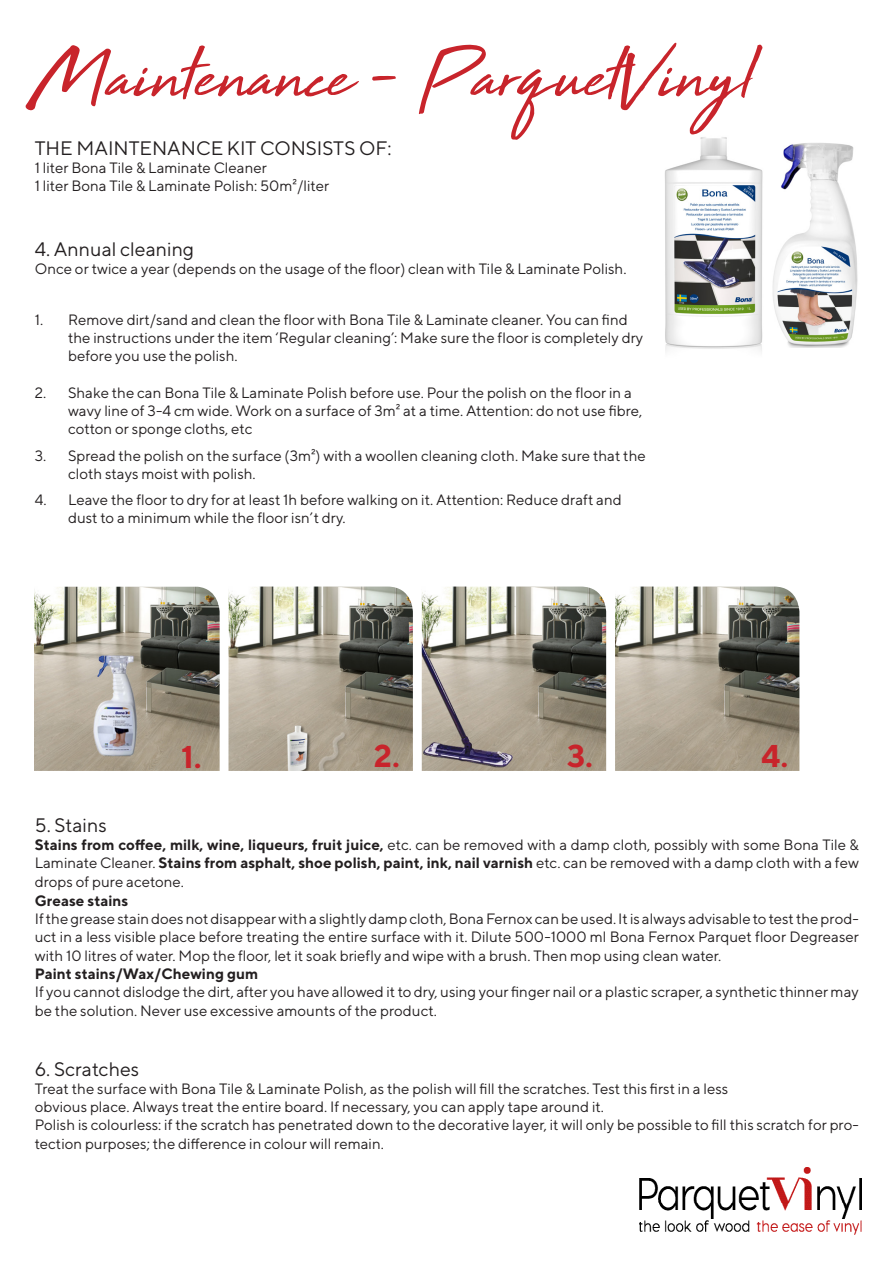
<style>
.page{position:relative;width:893px;height:1263px;background:#fff}
.page>*{position:absolute;margin:0;border:0;box-sizing:border-box;transform-origin:0 0}
.t1{font:82.5px "High Tide";color:#c8242b}
.Table_text{font:700 31.5px "TT Norms";color:#c8242b}
.Table_text-2{font:19.5px "TT Norms";color:#231f20}
.Table_text-3{font:15px/18px "TT Norms";color:#231f20}
.Table_text-4{font:700 15px "TT Norms";color:#231f20}
.s1{font-weight:700}
</style>
<div class="page">
<img style="left:665px;top:137px;width:98px;height:214px">
<img style="left:640px;top:1168px;width:221px;height:66px">
<img style="left:772px;top:143px;width:86px;height:205px">
<img style="left:34px;top:587px;width:186px;height:184px">
<img style="left:228px;top:586px;width:185px;height:185px">
<img style="left:422px;top:586px;width:184px;height:185px">
<img style="left:615px;top:586px;width:184px;height:185px">
<p class="t1" style="left:35px;top:19px;width:718px">Maintenance - ParquetVinyl</p>
<p class="Table_text-2" style="left:35px;top:136px;width:358px">THE MAINTENANCE KIT CONSISTS OF:</p>
<p class="Table_text-3" style="left:35px;top:158px;width:234px">1 liter Bona Tile &amp; Laminate Cleaner</p>
<p class="Table_text-3" style="left:35px;top:176px;width:296px">1 liter Bona Tile &amp; Laminate Polish: 50m²/liter</p>
<p class="Table_text-2" style="left:35px;top:237px;width:161px">4. Annual cleaning</p>
<p class="Table_text-3" style="left:35px;top:260px;width:593px">Once or twice a year (depends on the usage of the floor) clean with Tile &amp; Laminate Polish.</p>
<p class="Table_text-3" style="left:35px;top:310px;width:10px">1.</p>
<p class="Table_text-3" style="left:68px;top:310px;width:577px">Remove dirt/sand and clean the floor with Bona Tile &amp; Laminate cleaner. You can find the instructions under the item ‘Regular cleaning’: Make sure the floor is completely dry before you use the polish.</p>
<p class="Table_text-3" style="left:35px;top:384px;width:13px">2.</p>
<p class="Table_text-3" style="left:68px;top:384px;width:576px">Shake the can Bona Tile &amp; Laminate Polish before use. Pour the polish on the floor in a wavy line of 3-4 cm wide. Work on a surface of 3m² at a time. Attention: do not use fibre, cotton or sponge cloths, etc</p>
<p class="Table_text-3" style="left:35px;top:446px;width:13px">3.</p>
<p class="Table_text-3" style="left:68px;top:446px;width:579px">Spread the polish on the surface (3m²) with a woollen cleaning cloth. Make sure that the cloth stays moist with polish.</p>
<p class="Table_text-3" style="left:35px;top:490px;width:13px">4.</p>
<p class="Table_text-3" style="left:68px;top:490px;width:555px">Leave the floor to dry for at least 1h before walking on it. Attention: Reduce draft and dust to a minimum while the floor isn’t dry.</p>
<p class="Table_text" style="left:181px;top:737px;width:22px">1.</p>
<p class="Table_text" style="left:374px;top:736px;width:28px">2.</p>
<p class="Table_text" style="left:567px;top:736px;width:27px">3.</p>
<p class="Table_text" style="left:761px;top:736px;width:29px">4.</p>
<p class="Table_text-2" style="left:35px;top:813px;width:74px">5. Stains</p>
<p class="Table_text-3" style="left:35px;top:835px;width:826px;line-height:18.5px;text-align:justify"><span class="s1">Stains from coffee, milk, wine, liqueurs, fruit juice,</span> etc. can be removed with a damp cloth, possibly with some Bona Tile &amp; Laminate Cleaner. <span class="s1">Stains from asphalt, shoe polish, paint, ink, nail varnish</span> etc. can be removed with a damp cloth with a few drops of pure acetone.</p>
<p class="Table_text-4" style="left:35px;top:891px;width:95px">Grease stains</p>
<p class="Table_text-3" style="left:35px;top:909px;width:826px">If the grease stain does not disappear with a slightly damp cloth, Bona Fernox can be used. It is always advisable to test the prod&shy;uct in a less visible place before treating the entire surface with it. Dilute 500-1000 ml Bona Fernox Parquet floor Degreaser</p>
<p class="Table_text-3" style="left:35px;top:947px;width:688px">with 10 litres of water. Mop the floor, let it soak briefly and wipe with a brush. Then mop using clean water.</p>
<p class="Table_text-4" style="left:35px;top:965px;width:225px">Paint stains/Wax/Chewing gum</p>
<p class="Table_text-3" style="left:35px;top:982px;width:825px;line-height:18.9px">If you cannot dislodge the dirt, after you have allowed it to dry, using your finger nail or a plastic scraper, a synthetic thinner may be the solution. Never use excessive amounts of the product.</p>
<p class="Table_text-2" style="left:35px;top:1057px;width:106px">6. Scratches</p>
<p class="Table_text-3" style="left:35px;top:1080px;width:695px">Treat the surface with Bona Tile &amp; Laminate Polish, as the polish will fill the scratches. Test this first in a less</p>
<p class="Table_text-3" style="left:35px;top:1098px;width:571px">obvious place. Always treat the entire board. If necessary, you can apply tape around it.</p>
<p class="Table_text-3" style="left:35px;top:1115px;width:826px;line-height:18.9px">Polish is colourless: if the scratch has penetrated down to the decorative layer, it will only be possible to fill this scratch for pro&shy;tection purposes; the difference in colour will remain.</p>
</div>
